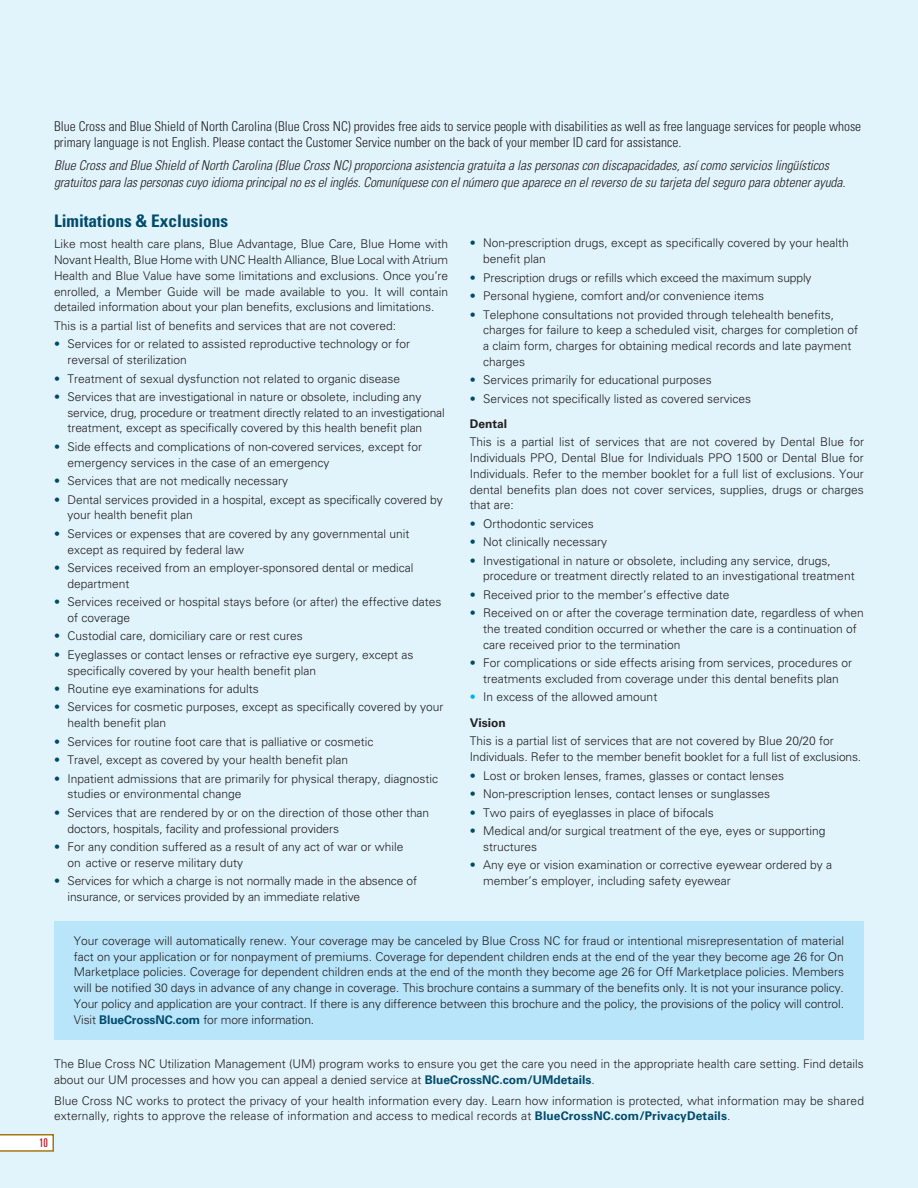
<style>
.page{position:relative;width:918px;height:1188px;background:#e1f4fc}
.page>*{position:absolute;margin:0;border:0;box-sizing:border-box;transform-origin:0 0}
.Subhead__upper___lower_case{font:700 condensed 17.4px "Univers LT Std";color:#004b6c}
.FNs___Legal{font:italic 300 condensed 13.5px/16.2px "Univers LT Std";color:#231f20}
.FNs___Legal-2{font:300 condensed 13.5px/16.2px "Univers LT Std";color:#231f20}
.FNs___Legal-3{font:300 12px/15.8px "Univers LT Std";color:#231f20}
.Body_Paragraph{font:300 12px/15.8px "Univers LT Std";color:#231f20}
.FNs___Legal-4{font:700 12px "Univers LT Std";color:#231f20}
.Page{font:ultra-condensed 12px "Univers LT Std";color:#b9202e}
.s1{color:#004b6c}
.s2{color:#00aeef}
.s3{font-weight:700;color:#004b6c}
</style>
<div class="page">
<svg style="left:0;top:1134px;width:54px;height:18px"></svg>
<div style="left:54px;top:921px;width:810px;height:118px;background:#b9e5fa"></div>
<p class="FNs___Legal-2" style="left:54px;top:118px;width:809px">Blue Cross and Blue Shield of North Carolina (Blue Cross NC) provides free aids to service people with disabilities as well as free language services for people whose primary language is not English. Please contact the Customer Service number on the back of your member ID card for assistance.</p>
<p class="FNs___Legal" style="left:54px;top:158px;width:793px">Blue Cross and Blue Shield of North Carolina (Blue Cross NC) proporciona asistencia gratuita a las personas con discapacidades, así como servicios lingüísticos gratuitos para las personas cuyo idioma principal no es el inglés. Comuníquese con el número que aparece en el reverso de su tarjeta del seguro para obtener ayuda.</p>
<h3 class="Subhead__upper___lower_case" style="left:54px;top:210px;width:176px">Limitations &amp; Exclusions</h3>
<p class="FNs___Legal-3" style="left:54px;top:236px;width:396px;text-align:justify">Like most health care plans, Blue Advantage, Blue Care, Blue Home with Novant Health, Blue Home with UNC Health Alliance, Blue Local with Atrium Health and Blue Value have some limitations and exclusions. Once you’re enrolled, a Member Guide will be made available to you. It will contain detailed information about your plan benefits, exclusions and limitations.</p>
<p class="FNs___Legal-3" style="left:54px;top:318px;width:344px">This is a partial list of benefits and services that are not covered:</p>
<p class="FNs___Legal-3" style="left:68px;top:336px;width:344px;text-indent:-14px"><span class="s1">•</span> Services for or related to assisted reproductive technology or for reversal of sterilization</p>
<p class="FNs___Legal-3" style="left:54px;top:370px;width:348px"><span class="s1">•</span> Treatment of sexual dysfunction not related to organic disease</p>
<p class="FNs___Legal-3" style="left:68px;top:389px;width:379px;text-indent:-14px"><span class="s1">•</span> Services that are investigational in nature or obsolete, including any service, drug, procedure or treatment directly related to an investigational treatment, except as specifically covered by this health benefit plan</p>
<p class="FNs___Legal-3" style="left:68px;top:439px;width:356px;text-indent:-14px"><span class="s1">•</span> Side effects and complications of non-covered services, except for emergency services in the case of an emergency</p>
<p class="FNs___Legal-3" style="left:54px;top:473px;width:236px"><span class="s1">•</span> Services that are not medically necessary</p>
<p class="FNs___Legal-3" style="left:68px;top:491px;width:377px;text-indent:-14px"><span class="s1">•</span> Dental services provided in a hospital, except as specifically covered by your health benefit plan</p>
<p class="FNs___Legal-3" style="left:68px;top:526px;width:344px;text-indent:-14px"><span class="s1">•</span> Services or expenses that are covered by any governmental unit except as required by federal law</p>
<p class="FNs___Legal-3" style="left:68px;top:560px;width:348px;text-indent:-14px"><span class="s1">•</span> Services received from an employer-sponsored dental or medical department</p>
<p class="FNs___Legal-3" style="left:68px;top:594px;width:376px;text-indent:-14px"><span class="s1">•</span> Services received or hospital stays before (or after) the effective dates of coverage</p>
<p class="FNs___Legal-3" style="left:54px;top:628px;width:250px"><span class="s1">•</span> Custodial care, domiciliary care or rest cures</p>
<p class="FNs___Legal-3" style="left:68px;top:647px;width:348px;text-indent:-14px"><span class="s1">•</span> Eyeglasses or contact lenses or refractive eye surgery, except as specifically covered by your health benefit plan</p>
<p class="FNs___Legal-3" style="left:54px;top:681px;width:206px"><span class="s1">•</span> Routine eye examinations for adults</p>
<p class="FNs___Legal-3" style="left:68px;top:699px;width:378px;text-indent:-14px"><span class="s1">•</span> Services for cosmetic purposes, except as specifically covered by your health benefit plan</p>
<p class="FNs___Legal-3" style="left:54px;top:734px;width:321px"><span class="s1">•</span> Services for routine foot care that is palliative or cosmetic</p>
<p class="FNs___Legal-3" style="left:54px;top:752px;width:296px"><span class="s1">•</span> Travel, except as covered by your health benefit plan</p>
<p class="FNs___Legal-3" style="left:68px;top:770px;width:372px;text-indent:-14px"><span class="s1">•</span> Inpatient admissions that are primarily for physical therapy, diagnostic studies or environmental change</p>
<p class="FNs___Legal-3" style="left:68px;top:805px;width:363px;text-indent:-14px"><span class="s1">•</span> Services that are rendered by or on the direction of those other than doctors, hospitals, facility and professional providers</p>
<p class="FNs___Legal-3" style="left:68px;top:839px;width:338px;text-indent:-14px"><span class="s1">•</span> For any condition suffered as a result of any act of war or while on active or reserve military duty</p>
<p class="FNs___Legal-3" style="left:68px;top:873px;width:351px;text-indent:-14px"><span class="s1">•</span> Services for which a charge is not normally made in the absence of insurance, or services provided by an immediate relative</p>
<p class="FNs___Legal-3" style="left:483px;top:235px;width:367px;text-indent:-14px"><span class="s1">•</span> Non-prescription drugs, except as specifically covered by your health benefit plan</p>
<p class="FNs___Legal-3" style="left:470px;top:270px;width:343px"><span class="s1">•</span> Prescription drugs or refills which exceed the maximum supply</p>
<p class="FNs___Legal-3" style="left:470px;top:288px;width:296px"><span class="s1">•</span> Personal hygiene, comfort and/or convenience items</p>
<p class="FNs___Legal-3" style="left:483px;top:306px;width:376px;text-indent:-14px"><span class="s1">•</span> Telephone consultations not provided through telehealth benefits, charges for failure to keep a scheduled visit, charges for completion of a claim form, charges for obtaining medical records and late payment charges</p>
<p class="FNs___Legal-3" style="left:470px;top:372px;width:244px"><span class="s1">•</span> Services primarily for educational purposes</p>
<p class="FNs___Legal-3" style="left:470px;top:391px;width:283px"><span class="s1">•</span> Services not specifically listed as covered services</p>
<p class="FNs___Legal-4" style="left:470px;top:417px;width:39px">Dental</p>
<p class="FNs___Legal-3" style="left:470px;top:434px;width:396px;text-align:justify">This is a partial list of services that are not covered by Dental Blue for Individuals PPO, Dental Blue for Individuals PPO 1500 or Dental Blue for Individuals. Refer to the member booklet for a full list of exclusions. Your dental benefits plan does not cover services, supplies, drugs or charges that are:</p>
<p class="FNs___Legal-3" style="left:470px;top:516px;width:126px"><span class="s1">•</span> Orthodontic services</p>
<p class="FNs___Legal-3" style="left:470px;top:534px;width:139px"><span class="s1">•</span> Not clinically necessary</p>
<p class="FNs___Legal-3" style="left:483px;top:553px;width:373px;text-indent:-14px"><span class="s1">•</span> Investigational in nature or obsolete, including any service, drugs, procedure or treatment directly related to an investigational treatment</p>
<p class="FNs___Legal-3" style="left:470px;top:587px;width:261px"><span class="s1">•</span> Received prior to the member’s effective date</p>
<p class="FNs___Legal-3" style="left:483px;top:605px;width:382px;text-indent:-14px"><span class="s1">•</span> Received on or after the coverage termination date, regardless of when the treated condition occurred or whether the care is a continuation of care received prior to the termination</p>
<p class="FNs___Legal-3" style="left:470px;top:655px;width:384px;text-align:center"><span class="s1">•</span> For complications or side effects arising from services, procedures or treatments excluded from coverage under this dental benefits plan</p>
<p class="FNs___Legal-3" style="left:470px;top:689px;width:189px"><span class="s2">•</span> In excess of the allowed amount</p>
<p class="FNs___Legal-4" style="left:470px;top:715px;width:37px">Vision</p>
<p class="FNs___Legal-3" style="left:470px;top:733px;width:393px">This is a partial list of services that are not covered by Blue 20/20 for<br>Individuals. Refer to the member benefit booklet for a full list of exclusions.</p>
<p class="FNs___Legal-3" style="left:470px;top:768px;width:316px"><span class="s1">•</span> Lost or broken lenses, frames, glasses or contact lenses</p>
<p class="FNs___Legal-3" style="left:470px;top:786px;width:302px"><span class="s1">•</span> Non-prescription lenses, contact lenses or sunglasses</p>
<p class="FNs___Legal-3" style="left:470px;top:805px;width:246px"><span class="s1">•</span> Two pairs of eyeglasses in place of bifocals</p>
<p class="FNs___Legal-3" style="left:483px;top:823px;width:344px;text-indent:-14px"><span class="s1">•</span> Medical and/or surgical treatment of the eye, eyes or supporting structures</p>
<p class="FNs___Legal-3" style="left:483px;top:857px;width:350px;text-indent:-14px"><span class="s1">•</span> Any eye or vision examination or corrective eyewear ordered by a member’s employer, including safety eyewear</p>
<p class="FNs___Legal-3" style="left:74px;top:933px;width:772px;text-align:justify">Your coverage will automatically renew. Your coverage may be canceled by Blue Cross NC for fraud or intentional misrepresentation of material fact on your application or for nonpayment of premiums. Coverage for dependent children ends at the end of the year they become age 26 for On Marketplace policies. Coverage for dependent children ends at the end of the month they become age 26 for Off Marketplace policies. Members will be notified 30 days in advance of any change in coverage. This brochure contains a summary of the benefits only. It is not your insurance policy.<br>Your policy and application are your contract. If there is any difference between this brochure and the policy, the provisions of the policy will control.<br>Visit <span class="s3">BlueCrossNC.com</span> for more information.</p>
<p class="Body_Paragraph" style="left:54px;top:1056px;width:811px">The Blue Cross NC Utilization Management (UM) program works to ensure you get the care you need in the appropriate health care setting. Find details about our UM processes and how you can appeal a denied service at <span class="s3">BlueCrossNC.com/UMdetails</span>.</p>
<p class="Body_Paragraph" style="left:54px;top:1093px;width:812px">Blue Cross NC works to protect the privacy of your health information every day. Learn how information is protected, what information may be shared externally, rights to approve the release of information and access to medical records at <span class="s3">BlueCrossNC.com/PrivacyDetails</span>.</p>
<p class="Page" style="left:39px;top:1136px;width:10px">10</p>
</div>
